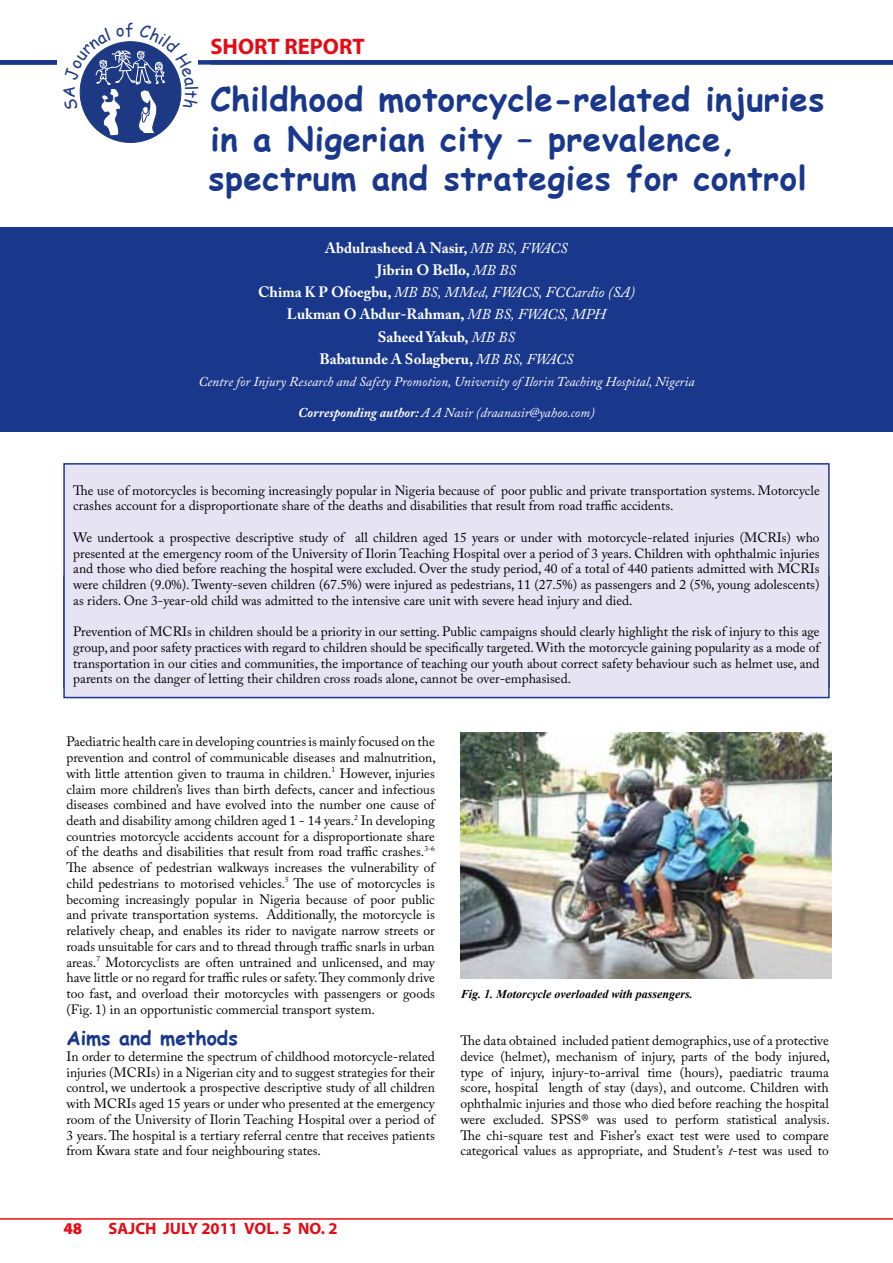
<style>
.page{position:relative;width:893px;height:1263px;background:#fff}
.page>*{position:absolute;margin:0;border:0;box-sizing:border-box;transform-origin:0 0}
.t1{font:700 33px/39.6px "Comic Sans MS";letter-spacing:.02em;color:#1a388b}
.t2{font:700 22.5px "Myriad Pro";color:#e50b14}
.t3{font:700 19.5px "Comic Sans MS";color:#1a388b}
.t4{font:700 16.5px "Myriad Pro";color:#e50b14}
.t5{font:900 16.5px "Myriad Pro";color:#e50b14}
.t6{font:16.5px "Comic Sans MS";color:#1d3983}
.t7{font:700 15px/22.2px "Adobe Caslon Pro";color:#fff;text-align:center}
.t8{font:13.5px/15.8px "Adobe Caslon Pro";color:#000;text-align:justify}
.t9{font:italic 13.5px "Adobe Caslon Pro";color:#fff}
.t10{font:italic 700 12px "Times New Roman";color:#000}
.s1{font-weight:400;font-style:italic}
.s2{font-weight:700}
.s3{font-style:italic}
</style>
<div class="page">
<hr style="left:0;top:1218px;width:893px;height:2px;background:#e50b14">
<div style="left:0;top:60px;width:893px;height:5px;background:#1a388b"></div>
<div style="left:57px;top:45px;width:141px;height:24px;background:#fff"></div>
<div style="left:64px;top:464px;width:765px;height:233px;background:#e6e4f3"></div>
<div style="left:63px;top:463px;width:767px;height:235px;border:2px solid #1a388b"></div>
<div style="left:0;top:227px;width:893px;height:205px;background:#1a388b"></div>
<img style="left:461px;top:732px;width:370px;height:246px">
<svg style="left:79px;top:41px;width:103px;height:95px"></svg>
<p class="t6" style="left:57px;top:98px;width:14px;rotate:-90deg">A</p>
<h2 class="t2" style="left:210px;top:32px;width:156px">SHORT REPORT</h2>
<h1 class="t1" style="left:208px;top:78px;width:618px">Childhood motorcycle-related injuries in a Nigerian city – prevalence, spectrum and strategies for control</h1>
<p class="t7" style="left:258px;top:236px;width:378px">Abdulrasheed A Nasir, <span class="s1">MB BS, FWACS<br></span>Jibrin O Bello, <span class="s1">MB BS<br></span>Chima K P Ofoegbu, <span class="s1">MB BS, MMed, FWACS, FCCardio (SA)<br></span>Lukman O Abdur-Rahman, <span class="s1">MB BS, FWACS, MPH<br></span>Saheed Yakub, <span class="s1">MB BS<br></span>Babatunde A Solagberu, <span class="s1">MB BS, FWACS</span></p>
<p class="t9" style="left:198px;top:374px;width:498px">Centre for Injury Research and Safety Promotion, University of Ilorin Teaching Hospital, Nigeria</p>
<p class="t9" style="left:298px;top:404px;width:298px"><span class="s2">Corresponding author:</span> A A Nasir (draanasir@yahoo.com)</p>
<p class="t8" style="left:73px;top:482px;width:748px">The use of motorcycles is becoming increasingly popular in Nigeria because of poor public and private transportation systems. Motorcycle crashes account for a disproportionate share of the deaths and disabilities that result from road traffic accidents.</p>
<p class="t8" style="left:73px;top:529px;width:748px">We undertook a prospective descriptive study of all children aged 15 years or under with motorcycle-related injuries (MCRIs) who presented at the emergency room of the University of Ilorin Teaching Hospital over a period of 3 years. Children with ophthalmic injuries and those who died before reaching the hospital were excluded. Over the study period, 40 of a total of 440 patients admitted with MCRIs were children (9.0%). Twenty-seven children (67.5%) were injured as pedestrians, 11 (27.5%) as passengers and 2 (5%, young adolescents) as riders. One 3-year-old child was admitted to the intensive care unit with severe head injury and died.</p>
<p class="t8" style="left:73px;top:624px;width:748px">Prevention of MCRIs in children should be a priority in our setting. Public campaigns should clearly highlight the risk of injury to this age group, and poor safety practices with regard to children should be specifically targeted. With the motorcycle gaining popularity as a mode of transportation in our cities and communities, the importance of teaching our youth about correct safety behaviour such as helmet use, and parents on the danger of letting their children cross roads alone, cannot be over-emphasised.</p>
<p class="t8" style="left:66px;top:734px;width:371px">Paediatric health care in developing countries is mainly focused on the prevention and control of communicable diseases and malnutrition, with little attention given to trauma in children.<sup>1</sup> However, injuries claim more children’s lives than birth defects, cancer and infectious diseases combined and have evolved into the number one cause of death and disability among children aged 1 - 14 years.<sup>2</sup> In developing countries motorcycle accidents account for a disproportionate share of the deaths and disabilities that result from road traffic crashes.<sup>3-6<br></sup>The absence of pedestrian walkways increases the vulnerability of child pedestrians to motorised vehicles.<sup>5</sup> The use of motorcycles is becoming increasingly popular in Nigeria because of poor public and private transportation systems. Additionally, the motorcycle is relatively cheap, and enables its rider to navigate narrow streets or roads unsuitable for cars and to thread through traffic snarls in urban areas.<sup>7</sup> Motorcyclists are often untrained and unlicensed, and may have little or no regard for traffic rules or safety. They commonly drive too fast, and overload their motorcycles with passengers or goods (Fig. 1) in an opportunistic commercial transport system.</p>
<h3 class="t3" style="left:66px;top:1024px;width:173px">Aims and methods</h3>
<p class="t8" style="left:66px;top:1048px;width:370px">In order to determine the spectrum of childhood motorcycle-related injuries (MCRIs) in a Nigerian city and to suggest strategies for their control, we undertook a prospective descriptive study of all children with MCRIs aged 15 years or under who presented at the emergency room of the University of Ilorin Teaching Hospital over a period of 3 years. The hospital is a tertiary referral centre that receives patients from Kwara state and four neighbouring states.</p>
<p class="t10" style="left:461px;top:986px;width:233px">Fig. 1. Motorcycle overloaded with passengers.</p>
<p class="t8" style="left:460px;top:1033px;width:371px">The data obtained included patient demographics, use of a protective device (helmet), mechanism of injury, parts of the body injured, type of injury, injury-to-arrival time (hours), paediatric trauma score, hospital length of stay (days), and outcome. Children with ophthalmic injuries and those who died before reaching the hospital were excluded. SPSS® was used to perform statistical analysis.<br>The chi-square test and Fisher’s exact test were used to compare categorical values as appropriate, and Student’s <span class="s3">t</span>-test was used to</p>
<p class="t5" style="left:64px;top:1218px;width:20px">48</p>
<p class="t4" style="left:109px;top:1218px;width:230px">SAJCH JULY 2011 VOL. 5 NO. 2</p>
</div>
